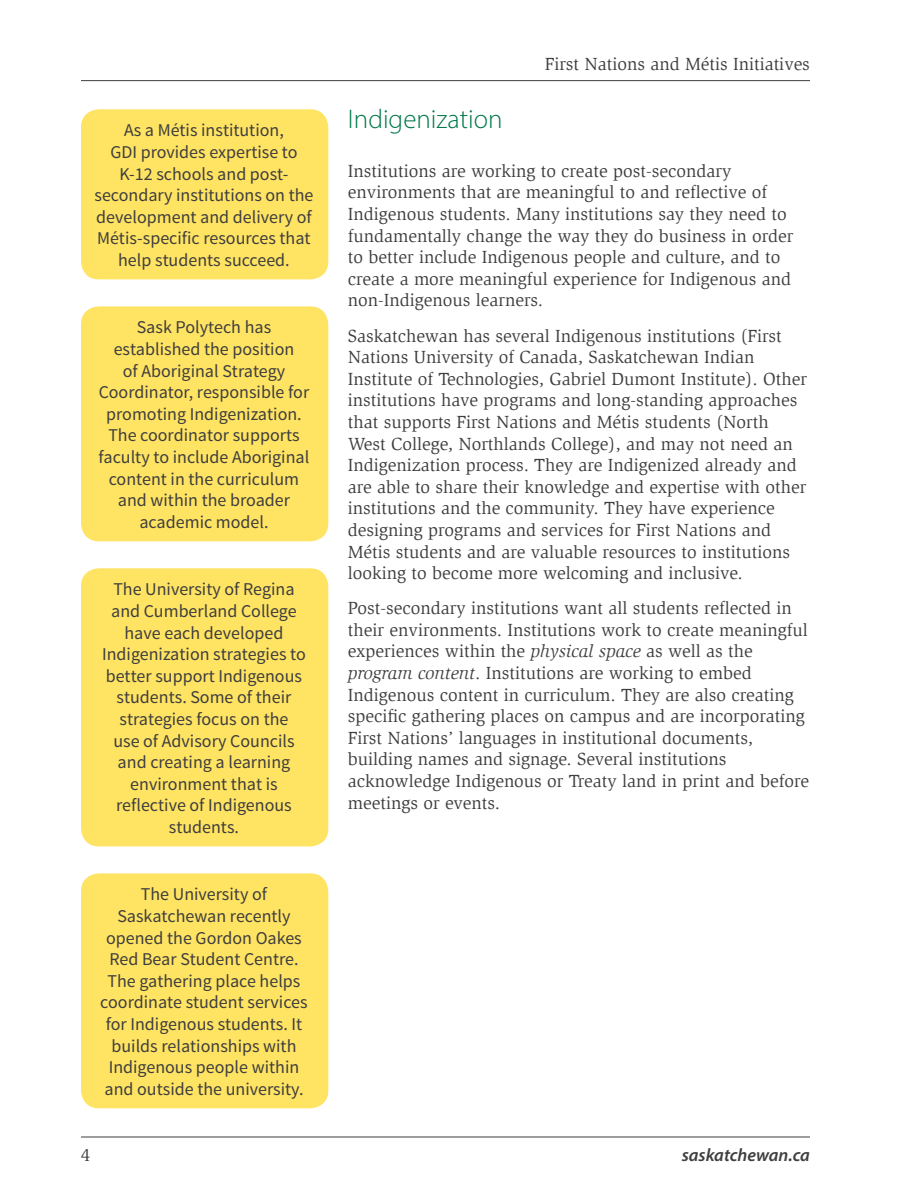
<style>
.page{position:relative;width:918px;height:1188px;background:#fff}
.page>*{position:absolute;margin:0;border:0;box-sizing:border-box;transform-origin:0 0}
.Heading{font:300 27px "Myriad Pro";color:#007848}
.t1{font:18px/21.6px "Slimbach Std";color:#3e3e3f}
.Callout_text{font:18px/21.6px "Source Sans Pro";color:#3e3e3f;text-align:center}
.t2{font:italic 600 18px "Myriad Pro";color:#3e3e3f}
.s1{font-style:italic}
</style>
<div class="page">
<hr style="left:81px;top:80px;width:729px;height:1px;background:#3e3e3f">
<hr style="left:81px;top:1137px;width:729px;height:1px;background:#3e3e3f">
<div style="left:81px;top:109px;width:247px;height:170px;background:#ffe362;border-radius:18px"></div>
<div style="left:81px;top:568px;width:247px;height:278px;background:#ffe362;border-radius:18px"></div>
<div style="left:81px;top:873px;width:247px;height:235px;background:#ffe362;border-radius:18px"></div>
<div style="left:81px;top:306px;width:247px;height:235px;background:#ffe362;border-radius:18px"></div>
<p class="Callout_text" style="left:94px;top:120px;width:221px">As a Métis institution,<br>GDI provides expertise to<br>K-12 schools and post&shy;secondary institutions on the development and delivery of<br>Métis-specific resources that help students succeed.</p>
<p class="Callout_text" style="left:99px;top:317px;width:212px">Sask Polytech has established the position<br>of Aboriginal Strategy<br>Coordinator, responsible for promoting Indigenization.<br>The coordinator supports faculty to include Aboriginal content in the curriculum and within the broader academic model.</p>
<p class="Callout_text" style="left:102px;top:579px;width:205px">The University of Regina and Cumberland College have each developed<br>Indigenization strategies to better support Indigenous students. Some of their strategies focus on the<br>use of Advisory Councils and creating a learning environment that is reflective of Indigenous students.</p>
<p class="Callout_text" style="left:100px;top:884px;width:209px">The University of<br>Saskatchewan recently opened the Gordon Oakes<br>Red Bear Student Centre.<br>The gathering place helps coordinate student services for Indigenous students. It builds relationships with<br>Indigenous people within and outside the university.</p>
<p class="t1" style="left:545px;top:53px;width:267px">First Nations and Métis Initiatives</p>
<p class="Heading" style="left:348px;top:103px;width:156px">Indigenization</p>
<p class="t1" style="left:348px;top:160px;width:447px">Institutions are working to create post-secondary environments that are meaningful to and reflective of Indigenous students. Many institutions say they need to fundamentally change the way they do business in order to better include Indigenous people and culture, and to create a more meaningful experience for Indigenous and non-Indigenous learners.</p>
<p class="t1" style="left:348px;top:325px;width:461px">Saskatchewan has several Indigenous institutions (First Nations University of Canada, Saskatchewan Indian Institute of Technologies, Gabriel Dumont Institute). Other institutions have programs and long-standing approaches that supports First Nations and Métis students (North West College, Northlands College), and may not need an Indigenization process. They are Indigenized already and are able to share their knowledge and expertise with other institutions and the community. They have experience designing programs and services for First Nations and Métis students and are valuable resources to institutions looking to become more welcoming and inclusive.</p>
<p class="t1" style="left:348px;top:598px;width:463px">Post-secondary institutions want all students reflected in their environments. Institutions work to create meaningful experiences within the <span class="s1">physical space</span> as well as the <span class="s1">program content</span>. Institutions are working to embed Indigenous content in curriculum. They are also creating specific gathering places on campus and are incorporating First Nations’ languages in institutional documents, building names and signage. Several institutions acknowledge Indigenous or Treaty land in print and before meetings or events.</p>
<p class="t1" style="left:81px;top:1144px;width:11px">4</p>
<p class="t2" style="left:682px;top:1144px;width:130px">saskatchewan.ca</p>
</div>
